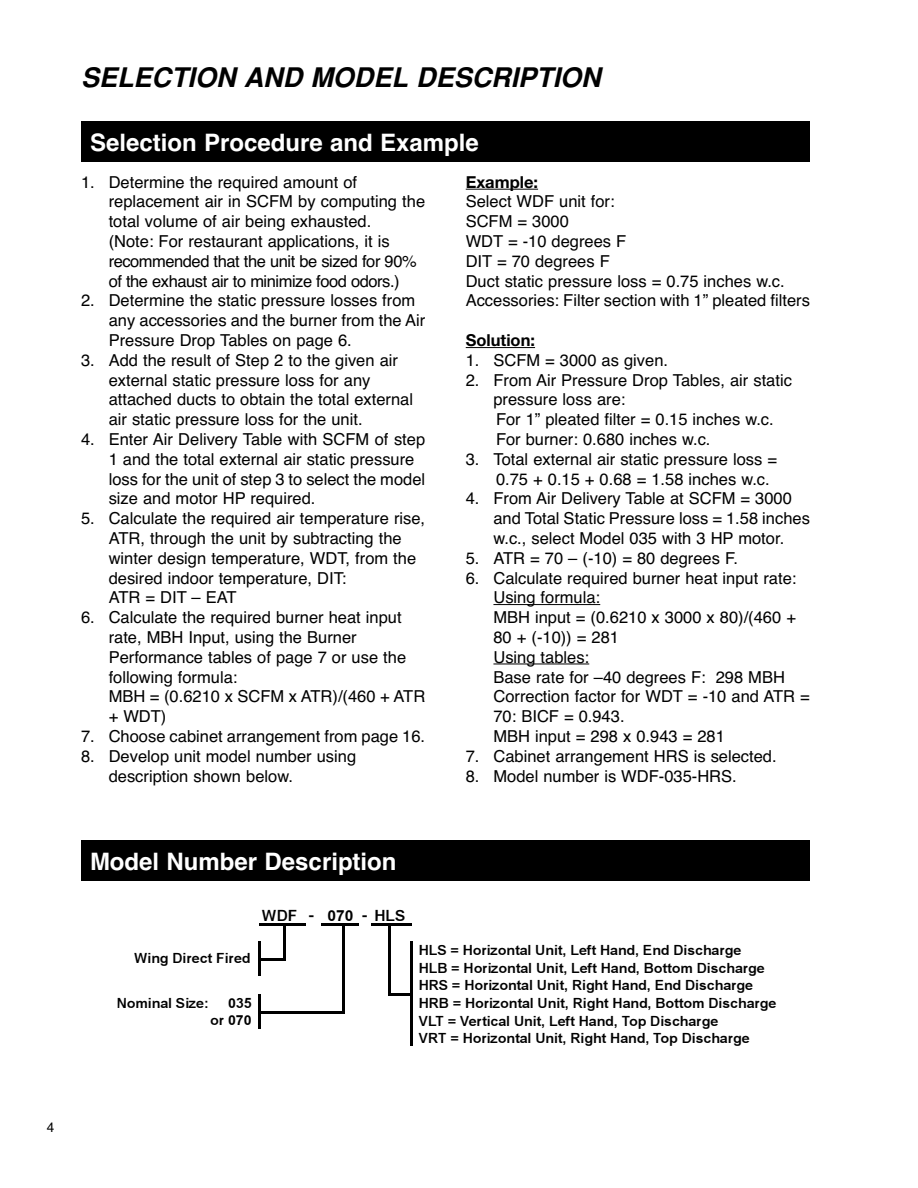
<style>
.page{position:relative;width:918px;height:1188px;background:#fff}
.page>*{position:absolute;margin:0;border:0;box-sizing:border-box;transform-origin:0 0}
.t1{font:italic 700 27px "Helvetica";color:#000}
.t2{font:700 24px "Helvetica";color:#fff}
.t3{font:16.5px/19.8px "Helvetica";color:#000}
.t4{font:700 16.5px "Helvetica Neue";color:#000}
.t5{font:15.45px "Arial Bold MT+T42+OUWGUK";color:#000}
.t6{font:14.1px/18.1px "Arial Bold MT+T42+OUWGUK";color:#000}
.t7{font:13.5px "Helvetica";color:#000}
</style>
<div class="page">
<hr style="left:466px;top:189px;width:72px;height:1px;background:#000">
<hr style="left:466px;top:347px;width:69px;height:1px;background:#000">
<hr style="left:493px;top:604px;width:107px;height:1px;background:#000">
<hr style="left:493px;top:664px;width:96px;height:1px;background:#000">
<div style="left:81px;top:122px;width:729px;height:40px;background:#000"></div>
<div style="left:81px;top:841px;width:729px;height:40px;background:#000"></div>
<hr style="left:259px;top:923px;width:47px;height:3px;background:#000">
<hr style="left:321px;top:923px;width:38px;height:3px;background:#000">
<hr style="left:258px;top:941px;width:2px;height:35px;background:#000">
<hr style="left:283px;top:926px;width:3px;height:34px;background:#000">
<hr style="left:342px;top:926px;width:3px;height:87px;background:#000">
<hr style="left:388px;top:926px;width:3px;height:69px;background:#000">
<hr style="left:258px;top:994px;width:2px;height:35px;background:#000">
<hr style="left:411px;top:941px;width:2px;height:105px;background:#000">
<hr style="left:372px;top:923px;width:40px;height:3px;background:#000">
<hr style="left:261px;top:958px;width:25px;height:2px;background:#000">
<hr style="left:391px;top:993px;width:22px;height:2px;background:#000">
<hr style="left:261px;top:1011px;width:84px;height:2px;background:#000">
<h1 class="t1" style="left:81px;top:67px;width:527px">SELECTION AND MODEL DESCRIPTION</h1>
<h2 class="t2" style="left:90px;top:133px;width:390px">Selection Procedure and Example</h2>
<p class="t3" style="left:109px;top:173px;width:318px;text-indent:-28px">1. Determine the required amount of replacement air in SCFM by computing the total volume of air being exhausted.<br>(Note: For restaurant applications, it is recommended that the unit be sized for 90% of the exhaust air to minimize food odors.)</p>
<p class="t3" style="left:109px;top:292px;width:318px;text-indent:-28px">2. Determine the static pressure losses from any accessories and the burner from the Air<br>Pressure Drop Tables on page 6.</p>
<p class="t3" style="left:109px;top:352px;width:306px;text-indent:-28px">3. Add the result of Step 2 to the given air external static pressure loss for any attached ducts to obtain the total external air static pressure loss for the unit.</p>
<p class="t3" style="left:109px;top:431px;width:318px;text-indent:-28px">4. Enter Air Delivery Table with SCFM of step 1 and the total external air static pressure loss for the unit of step 3 to select the model size and motor HP required.</p>
<p class="t3" style="left:109px;top:510px;width:318px;text-indent:-28px">5. Calculate the required air temperature rise, ATR, through the unit by subtracting the winter design temperature, WDT, from the desired indoor temperature, DIT:<br>ATR = DIT – EAT</p>
<p class="t3" style="left:109px;top:609px;width:318px;text-indent:-28px">6. Calculate the required burner heat input rate, MBH Input, using the Burner<br>Performance tables of page 7 or use the following formula:<br>MBH = (0.6210 x SCFM x ATR)/(460 + ATR + WDT)</p>
<p class="t3" style="left:81px;top:728px;width:346px">7. Choose cabinet arrangement from page 16.</p>
<p class="t3" style="left:109px;top:748px;width:249px;text-indent:-28px">8. Develop unit model number using description shown below.</p>
<h2 class="t2" style="left:90px;top:853px;width:308px">Model Number Description</h2>
<p class="t5" style="left:262px;top:910px;width:37px">WDF</p>
<p class="t5" style="left:328px;top:910px;width:27px">070</p>
<p class="t5" style="left:374px;top:910px;width:32px">HLS</p>
<p class="t5" style="left:309px;top:909px;width:7px">-</p>
<p class="t5" style="left:362px;top:909px;width:7px">-</p>
<p class="t4" style="left:466px;top:176px;width:74px">Example:</p>
<p class="t3" style="left:466px;top:193px;width:346px">Select WDF unit for:<br>SCFM = 3000<br>WDT = -10 degrees F<br>DIT = 70 degrees F<br>Duct static pressure loss = 0.75 inches w.c.<br>Accessories: Filter section with 1” pleated filters</p>
<p class="t4" style="left:466px;top:334px;width:71px">Solution:</p>
<p class="t3" style="left:466px;top:352px;width:204px">1. SCFM = 3000 as given.</p>
<p class="t3" style="left:493px;top:371px;width:300px;text-indent:-28px">2. From Air Pressure Drop Tables, air static pressure loss are:<br>For 1” pleated filter = 0.15 inches w.c.<br>For burner: 0.680 inches w.c.</p>
<p class="t3" style="left:496px;top:451px;width:283px;text-indent:-30px">3. Total external air static pressure loss =<br>0.75 + 0.15 + 0.68 = 1.58 inches w.c.</p>
<p class="t3" style="left:493px;top:490px;width:318px;text-indent:-28px">4. From Air Delivery Table at SCFM = 3000 and Total Static Pressure loss = 1.58 inches w.c., select Model 035 with 3 HP motor.</p>
<p class="t3" style="left:466px;top:550px;width:274px">5. ATR = 70 – (-10) = 80 degrees F.</p>
<p class="t3" style="left:493px;top:569px;width:318px;text-indent:-28px">6. Calculate required burner heat input rate:<br>Using formula:<br>MBH input = (0.6210 x 3000 x 80)/(460 +<br>80 + (-10)) = 281<br>Using tables:<br>Base rate for –40 degrees F: 298 MBH<br>Correction factor for WDT = -10 and ATR =<br>70: BICF = 0.943.<br>MBH input = 298 x 0.943 = 281</p>
<p class="t3" style="left:466px;top:748px;width:312px">7. Cabinet arrangement HRS is selected.</p>
<p class="t3" style="left:466px;top:767px;width:273px">8. Model number is WDF-035-HRS.</p>
<p class="t6" style="left:134px;top:951px;width:118px">Wing Direct Fired</p>
<p class="t6" style="left:117px;top:996px;width:94px">Nominal Size:</p>
<p class="t6" style="left:210px;top:996px;width:43px;line-height:17px;text-align:right">035<br>or 070</p>
<p class="t6" style="left:419px;top:942px;width:347px">HLS = Horizontal Unit, Left Hand, End Discharge<br>HLB = Horizontal Unit, Left Hand, Bottom Discharge</p>
<p class="t6" style="left:419px;top:977px;width:359px">HRS = Horizontal Unit, Right Hand, End Discharge<br>HRB = Horizontal Unit, Right Hand, Bottom Discharge<br>VLT = Vertical Unit, Left Hand, Top Discharge</p>
<p class="t6" style="left:419px;top:1030px;width:332px">VRT = Horizontal Unit, Right Hand, Top Discharge</p>
<p class="t7" style="left:47px;top:1123px;width:9px">4</p>
</div>
